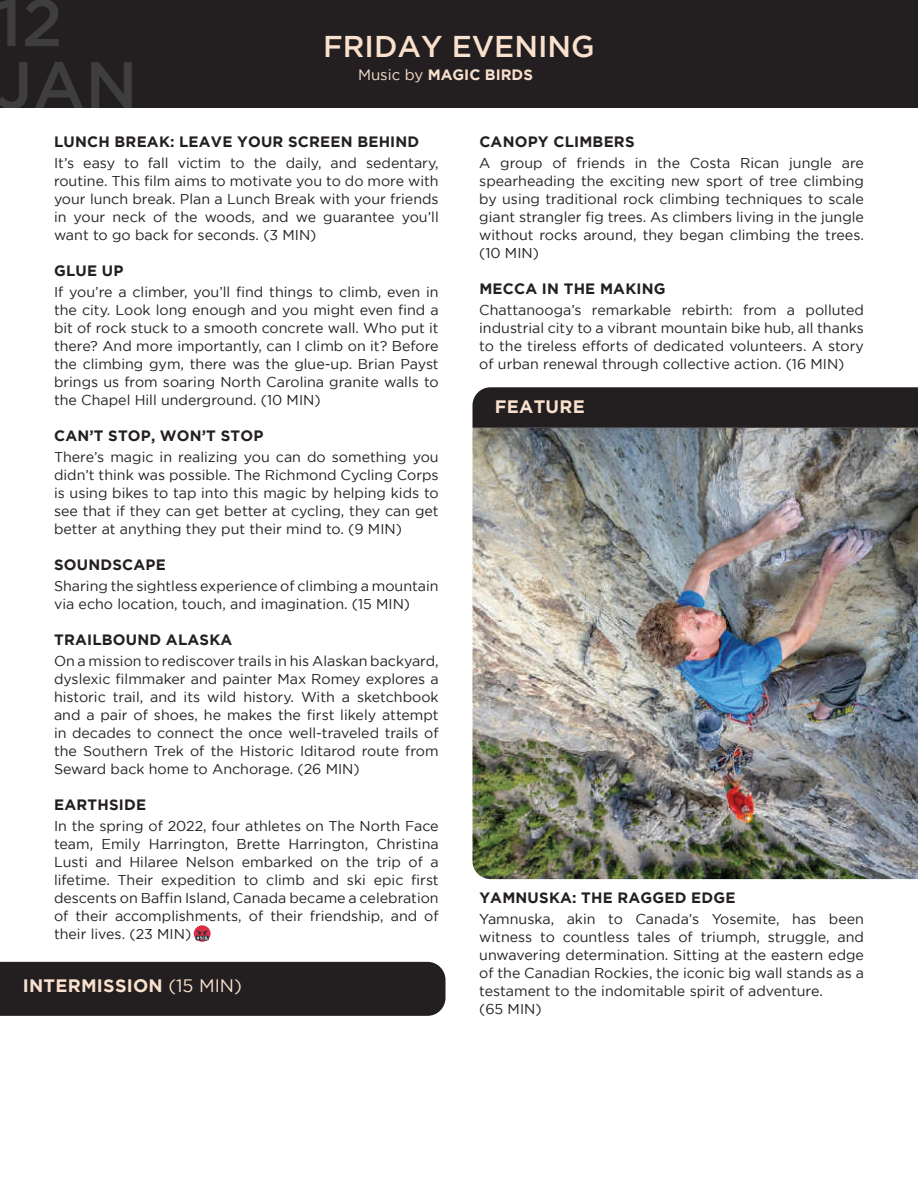
<style>
.page{position:relative;width:918px;height:1188px;background:#fff}
.page>*{position:absolute;margin:0;border:0;box-sizing:border-box;transform-origin:0 0}
.t1{font:500 66.45px/62.6px "Gotham";color:#3e3e3f}
.t2{font:500 30px "Gotham";color:#fae1cd}
.t3{font:700 18px "Gotham";letter-spacing:.015em;color:#fae1cd}
.t4{font:700 15px "Gotham";letter-spacing:.015em;color:#231f20}
.t5{font:700 15px "Gotham";color:#fae1cd}
.t6{font:14.25px/18px "Gotham";color:#231f20;text-align:justify}
.s1{font-weight:400}
</style>
<div class="page">
<div style="left:0;top:0;width:918px;height:108px;background:#231f20"></div>
<img style="left:472px;top:428px;width:446px;height:451px">
<div style="left:0;top:962px;width:446px;height:54px;background:#231f20"></div>
<div style="left:472px;top:387px;width:446px;height:41px;background:#231f20"></div>
<svg style="left:194px;top:925px;width:17px;height:17px"></svg>
<svg style="left:197px;top:931px;width:11px;height:9px"></svg>
<h1 class="t1" style="left:-4px;top:-10px;width:144px">12<br>JAN</h1>
<h2 class="t2" style="left:323px;top:30px;width:273px">FRIDAY EVENING</h2>
<p class="t5" style="left:358px;top:66px;width:176px"><span class="s1">Music by</span> MAGIC BIRDS</p>
<p class="t4" style="left:54px;top:133px;width:367px">LUNCH BREAK: LEAVE YOUR SCREEN BEHIND</p>
<p class="t6" style="left:54px;top:154px;width:386px">It’s easy to fall victim to the daily, and sedentary, routine. This film aims to motivate you to do more with your lunch break. Plan a Lunch Break with your friends in your neck of the woods, and we guarantee you’ll want to go back for seconds. (3 MIN)</p>
<p class="t4" style="left:54px;top:262px;width:71px">GLUE UP</p>
<p class="t6" style="left:54px;top:283px;width:386px">If you’re a climber, you’ll find things to climb, even in the city. Look long enough and you might even find a bit of rock stuck to a smooth concrete wall. Who put it there? And more importantly, can I climb on it? Before the climbing gym, there was the glue-up. Brian Payst brings us from soaring North Carolina granite walls to the Chapel Hill underground. (10 MIN)</p>
<p class="t4" style="left:54px;top:427px;width:211px">CAN’T STOP, WON’T STOP</p>
<p class="t6" style="left:54px;top:448px;width:386px">There’s magic in realizing you can do something you didn’t think was possible. The Richmond Cycling Corps is using bikes to tap into this magic by helping kids to see that if they can get better at cycling, they can get better at anything they put their mind to. (9 MIN)</p>
<p class="t4" style="left:54px;top:556px;width:113px">SOUNDSCAPE</p>
<p class="t6" style="left:54px;top:577px;width:386px">Sharing the sightless experience of climbing a mountain via echo location, touch, and imagination. (15 MIN)</p>
<p class="t4" style="left:54px;top:631px;width:180px">TRAILBOUND ALASKA</p>
<p class="t6" style="left:54px;top:652px;width:386px">On a mission to rediscover trails in his Alaskan backyard, dyslexic filmmaker and painter Max Romey explores a historic trail, and its wild history. With a sketchbook and a pair of shoes, he makes the first likely attempt in decades to connect the once well-traveled trails of the Southern Trek of the Historic Iditarod route from Seward back home to Anchorage. (26 MIN)</p>
<p class="t4" style="left:54px;top:796px;width:93px">EARTHSIDE</p>
<p class="t6" style="left:54px;top:817px;width:386px">In the spring of 2022, four athletes on The North Face team, Emily Harrington, Brette Harrington, Christina Lusti and Hilaree Nelson embarked on the trip of a lifetime. Their expedition to climb and ski epic first descents on Baffin Island, Canada became a celebration of their accomplishments, of their friendship, and of their lives. (23 MIN)</p>
<p class="t3" style="left:23px;top:975px;width:221px">INTERMISSION <span class="s1">(15 MIN)</span></p>
<p class="t4" style="left:479px;top:133px;width:157px">CANOPY CLIMBERS</p>
<p class="t6" style="left:479px;top:154px;width:386px">A group of friends in the Costa Rican jungle are spearheading the exciting new sport of tree climbing by using traditional rock climbing techniques to scale giant strangler fig trees. As climbers living in the jungle without rocks around, they began climbing the trees. (10 MIN)</p>
<p class="t4" style="left:479px;top:280px;width:188px">MECCA IN THE MAKING</p>
<p class="t6" style="left:479px;top:301px;width:386px">Chattanooga’s remarkable rebirth: from a polluted industrial city to a vibrant mountain bike hub, all thanks to the tireless efforts of dedicated volunteers. A story of urban renewal through collective action. (16 MIN)</p>
<p class="t3" style="left:495px;top:396px;width:91px">FEATURE</p>
<p class="t4" style="left:479px;top:889px;width:258px">YAMNUSKA: THE RAGGED EDGE</p>
<p class="t6" style="left:479px;top:910px;width:386px;text-align:left">Yamnuska, akin to Canada’s Yosemite, has been witness to countless tales of triumph, struggle, and unwavering determination. Sitting at the eastern edge of the Canadian Rockies, the iconic big wall stands as a testament to the indomitable spirit of adventure.<br>(65 MIN)</p>
</div>
